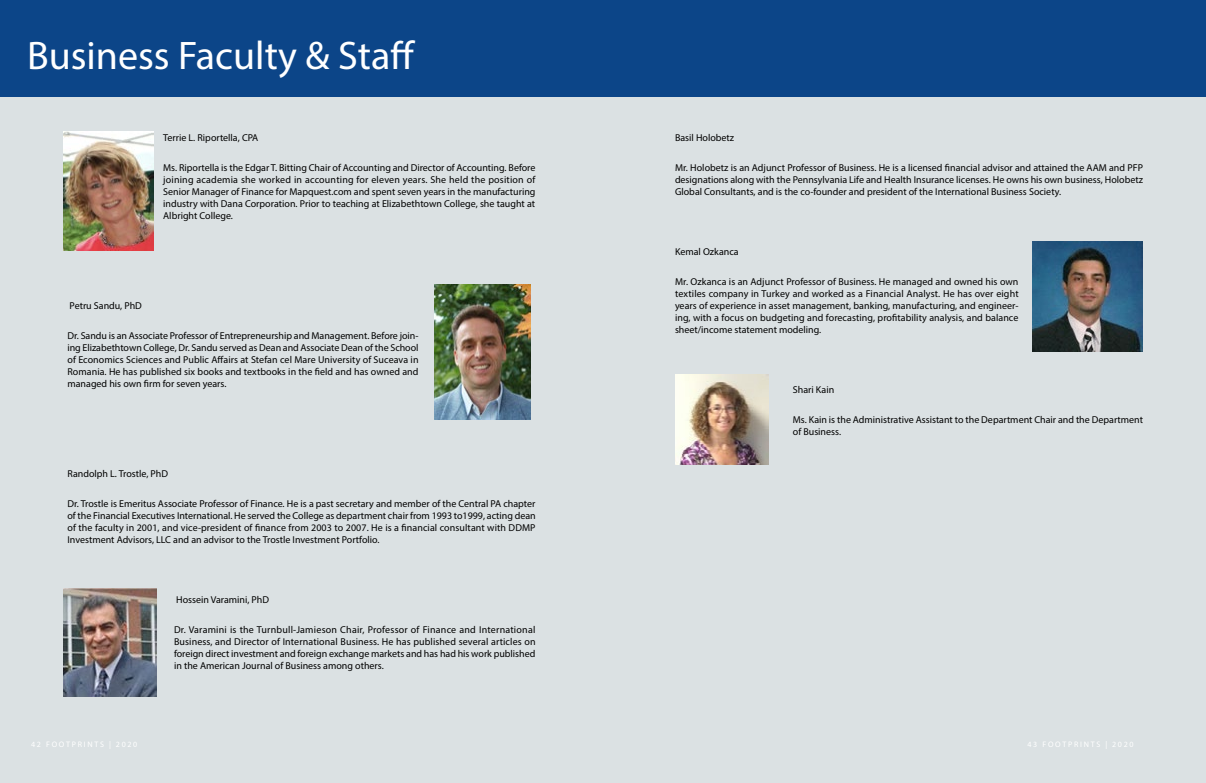
<style>
.page{position:relative;width:1206px;height:783px;background:#dbe1e3}
.page>*{position:absolute;margin:0;border:0;box-sizing:border-box;transform-origin:0 0}
.t1{font:40px "Myriad Pro";color:#fff}
.t2{font:10px/12px "Myriad Pro";color:#000;text-align:justify}
.t3{font:8px "Myriad Pro";letter-spacing:.22em;color:#fff}
</style>
<div class="page">
<div style="left:0;top:0;width:1206px;height:97px;background:#0c4588"></div>
<img style="left:63px;top:132px;width:91px;height:118px">
<img style="left:434px;top:285px;width:97px;height:135px">
<img style="left:63px;top:588px;width:93px;height:108px">
<img style="left:1032px;top:241px;width:111px;height:110px">
<img style="left:675px;top:375px;width:93px;height:89px">
<h1 class="t1" style="left:27px;top:31px;width:390px">Business Faculty &amp; Staff</h1>
<p class="t2" style="left:163px;top:131px;width:97px">Terrie L. Riportella, CPA</p>
<p class="t2" style="left:163px;top:161px;width:374px">Ms. Riportella is the Edgar T. Bitting Chair of Accounting and Director of Accounting. Before joining academia she worked in accounting for eleven years. She held the position of Senior Manager of Finance for Mapquest.com and spent seven years in the manufacturing industry with Dana Corporation. Prior to teaching at Elizabethtown College, she taught at Albright College.</p>
<p class="t2" style="left:70px;top:299px;width:74px">Petru Sandu, PhD</p>
<p class="t2" style="left:68px;top:329px;width:353px">Dr. Sandu is an Associate Professor of Entrepreneurship and Management. Before join&shy;ing Elizabethtown College, Dr. Sandu served as Dean and Associate Dean of the School of Economics Sciences and Public Affairs at Stefan cel Mare University of Suceava in Romania. He has published six books and textbooks in the field and has owned and managed his own firm for seven years.</p>
<p class="t2" style="left:68px;top:467px;width:102px">Randolph L. Trostle, PhD</p>
<p class="t2" style="left:68px;top:497px;width:470px">Dr. Trostle is Emeritus Associate Professor of Finance. He is a past secretary and member of the Central PA chapter of the Financial Executives International. He served the College as department chair from 1993 to1999, acting dean of the faculty in 2001, and vice-president of finance from 2003 to 2007. He is a financial consultant with DDMP Investment Advisors, LLC and an advisor to the Trostle Investment Portfolio.</p>
<p class="t2" style="left:176px;top:593px;width:94px">Hossein Varamini, PhD</p>
<p class="t2" style="left:174px;top:623px;width:363px">Dr. Varamini is the Turnbull-Jamieson Chair, Professor of Finance and International Business, and Director of International Business. He has published several articles on foreign direct investment and foreign exchange markets and has had his work published in the American Journal of Business among others.</p>
<p class="t2" style="left:675px;top:131px;width:61px">Basil Holobetz</p>
<p class="t2" style="left:675px;top:161px;width:469px">Mr. Holobetz is an Adjunct Professor of Business. He is a licensed financial advisor and attained the AAM and PFP designations along with the Pennsylvania Life and Health Insurance licenses. He owns his own business, Holobetz Global Consultants, and is the co-founder and president of the International Business Society.</p>
<p class="t2" style="left:675px;top:245px;width:65px">Kemal Ozkanca</p>
<p class="t2" style="left:675px;top:275px;width:345px">Mr. Ozkanca is an Adjunct Professor of Business. He managed and owned his own textiles company in Turkey and worked as a Financial Analyst. He has over eight years of experience in asset management, banking, manufacturing, and engineer&shy;ing, with a focus on budgeting and forecasting, profitability analysis, and balance sheet/income statement modeling.</p>
<p class="t2" style="left:793px;top:383px;width:43px">Shari Kain</p>
<p class="t2" style="left:793px;top:413px;width:352px">Ms. Kain is the Administrative Assistant to the Department Chair and the Department of Business.</p>
<p class="t3" style="left:31px;top:739px;width:107px">42 FOOTPRINTS | 2020</p>
<p class="t3" style="left:1028px;top:739px;width:107px">43 FOOTPRINTS | 2020</p>
</div>
